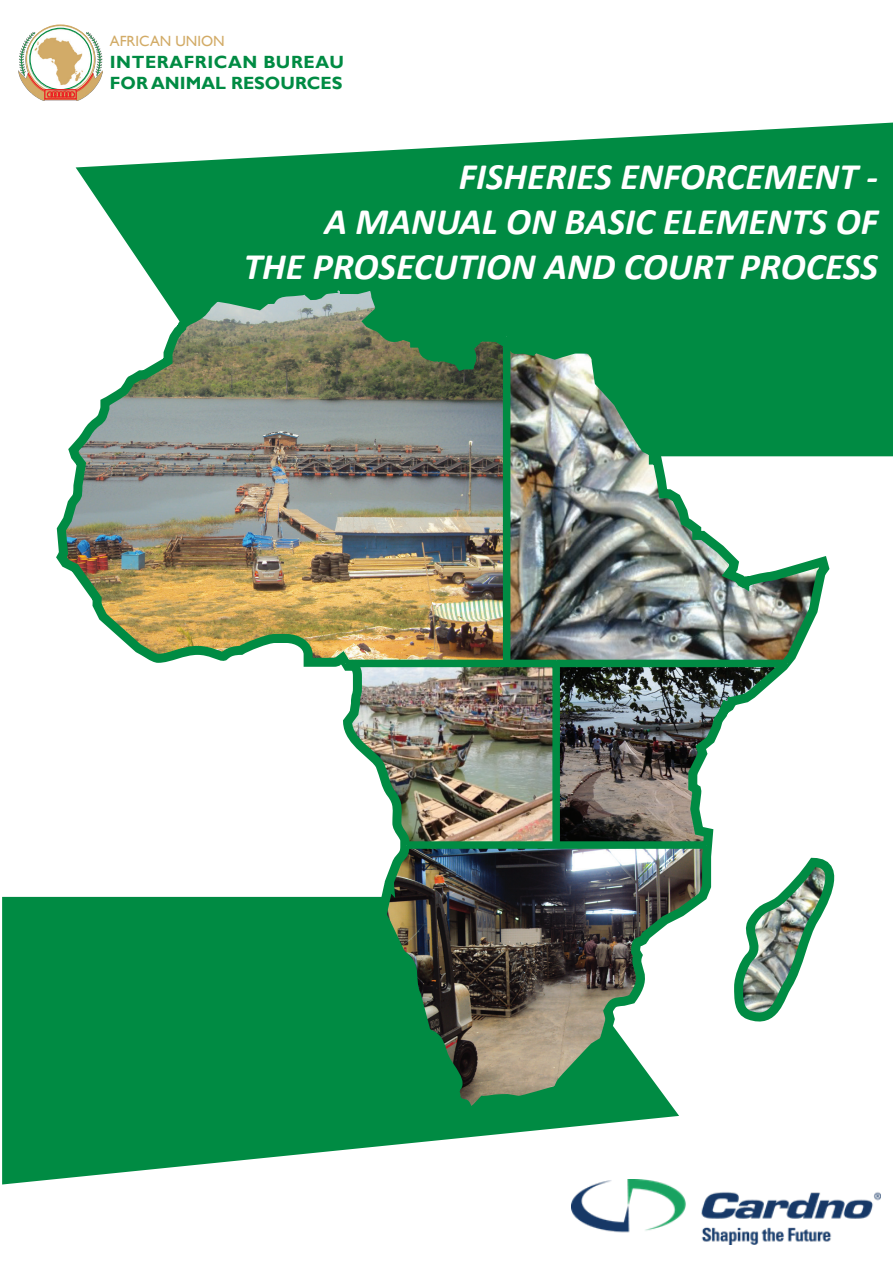
<style>
.page{position:relative;width:893px;height:1263px;background:#fff}
.page>*{position:absolute;margin:0;border:0;box-sizing:border-box;transform-origin:0 0}
.t1{font:italic 700 37.5px/45px "Calibri";color:#fff;text-align:right}
.t2{font:700 17.7px/21.1px "Gill Sans";letter-spacing:.01em;color:#008b43}
.t3{font:14.7px "Gill Sans";color:#d2ab66}
</style>
<div class="page">
<svg style="left:2px;top:897px;width:646px;height:287px;fill:#008b43"></svg>
<img style="left:19px;top:26px;width:83px;height:74px">
<div style="left:26px;top:24px;width:69px;height:69px;border:1px solid #d2ab66;border-radius:50%"></div>
<div style="left:29px;top:28px;width:63px;height:62px;border:1px solid #008b43;border-radius:50%"></div>
<svg style="left:27px;top:72px;width:67px;height:25px"></svg>
<div style="left:44px;top:89px;width:33px;height:10px;border:1px solid #ee1d23"></div>
<svg style="left:76px;top:123px;width:817px;height:333px;fill:#008b43"></svg>
<img style="left:51px;top:274px;width:783px;height:845px">
<div style="left:503px;top:337px;width:7px;height:326px;background:#008b43"></div>
<div style="left:346px;top:660px;width:441px;height:7px;background:#008b43"></div>
<div style="left:552px;top:661px;width:8px;height:184px;background:#008b43"></div>
<div style="left:407px;top:841px;width:300px;height:8px;background:#008b43"></div>
<img style="left:571px;top:1179px;width:310px;height:65px">
<p class="t3" style="left:110px;top:33px;width:116px">AFRICAN UNION</p>
<p class="t2" style="left:110px;top:51px;width:236px">INTERAFRICAN BUREAU<br>FOR ANIMAL RESOURCES</p>
<p class="t1" style="left:244px;top:154px;width:636px">FISHERIES ENFORCEMENT -<br>A MANUAL ON BASIC ELEMENTS OF<br>THE PROSECUTION AND COURT PROCESS</p>
</div>
